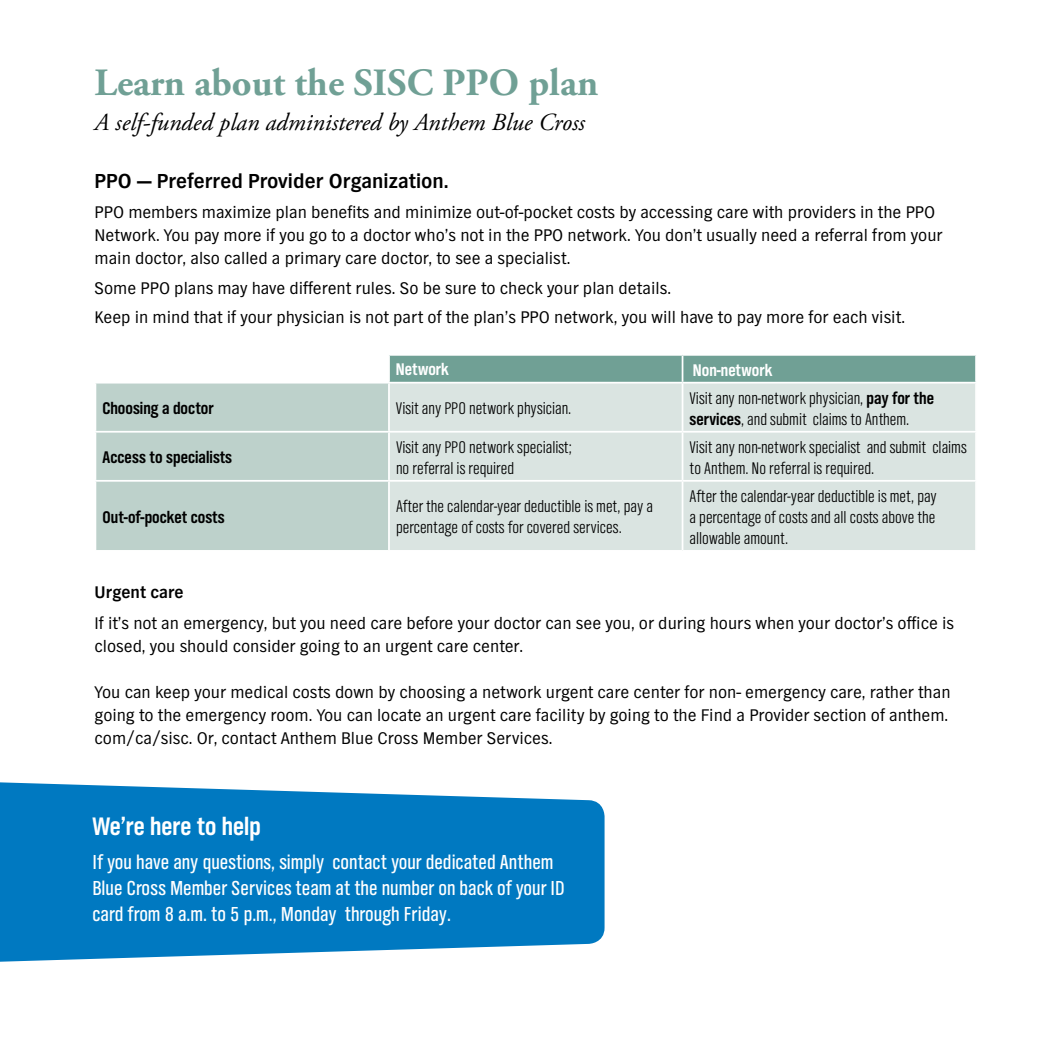
<style>
.page{position:relative;width:1040px;height:1040px;background:#fff}
.page>*{position:absolute;margin:0;border:0;box-sizing:border-box;transform-origin:0 0}
.t1{font:700 38.5px "Adobe Garamond Pro";color:#70a095}
.t2{font:700 26.25px "TV Nord Cond EF";color:#fff}
.t3{font:italic 24.5px "Adobe Garamond Pro";color:#000}
.t4{font:21px/26.2px "TV Nord Cond EF";color:#fff}
.t5{font:700 21px "TV Nord EF";color:#000}
.t6{font:17.5px/22.8px "TV Nord EF";color:#000}
.t7{font:300 17.5px/21px "TV Nord Cond EF";color:#000}
.t8{font:700 17.5px "TV Nord Cond EF";color:#000}
.t9{font:700 17.5px "TV Nord Cond EF";color:#fff}
.t10{font:700 17.5px "TV Nord EF";color:#000}
.s1{font-weight:700}
</style>
<div class="page">
<div style="left:96px;top:383px;width:292px;height:167px;background:#bdd1cb"></div>
<div style="left:390px;top:383px;width:585px;height:167px;background:#dae4e1"></div>
<svg style="left:389px;top:355px;width:587px;height:27px;background:#75a399"></svg>
<hr style="left:681px;top:383px;width:2px;height:48px;background:#fff">
<hr style="left:94px;top:431px;width:295px;height:1px;background:#fff">
<hr style="left:389px;top:431px;width:293px;height:1px;background:#fff">
<hr style="left:682px;top:431px;width:295px;height:1px;background:#fff">
<hr style="left:681px;top:432px;width:2px;height:48px;background:#fff">
<hr style="left:94px;top:480px;width:295px;height:1px;background:#fff">
<hr style="left:389px;top:480px;width:293px;height:1px;background:#fff">
<hr style="left:682px;top:480px;width:295px;height:1px;background:#fff">
<hr style="left:681px;top:481px;width:2px;height:69px;background:#fff">
<svg style="left:0;top:782px;width:604px;height:180px;background:#1b87c7"></svg>
<h1 class="t1" style="left:94px;top:61px;width:505px">Learn about the SISC PPO plan</h1>
<h3 class="t3" style="left:94px;top:108px;width:492px">A self-funded plan administered by Anthem Blue Cross</h3>
<p class="t5" style="left:94px;top:169px;width:356px">PPO — Preferred Provider Organization.</p>
<p class="t6" style="left:94px;top:201px;width:849px">PPO members maximize plan benefits and minimize out-of-pocket costs by accessing care with providers in the PPO<br>Network. You pay more if you go to a doctor who’s not in the PPO network. You don’t usually need a referral from your main doctor, also called a primary care doctor, to see a specialist.</p>
<p class="t6" style="left:94px;top:273px;width:812px;line-height:29.8px">Some PPO plans may have different rules. So be sure to check your plan details.<br>Keep in mind that if your physician is not part of the plan’s PPO network, you will have to pay more for each visit.</p>
<p class="t9" style="left:396px;top:360px;width:54px">Network</p>
<p class="t9" style="left:693px;top:360px;width:81px">Non-network</p>
<p class="t8" style="left:102px;top:398px;width:113px">Choosing a doctor</p>
<p class="t7" style="left:396px;top:398px;width:177px">Visit any PPO network physician.</p>
<p class="t7" style="left:689px;top:387px;width:246px">Visit any non-network physician, <span class="s1">pay for the services</span>, and submit claims to Anthem.</p>
<p class="t8" style="left:102px;top:447px;width:131px">Access to specialists</p>
<p class="t7" style="left:396px;top:436px;width:177px">Visit any PPO network specialist; no referral is required</p>
<p class="t7" style="left:689px;top:436px;width:279px">Visit any non-network specialist and submit claims to Anthem. No referral is required.</p>
<p class="t8" style="left:102px;top:507px;width:123px">Out-of-pocket costs</p>
<p class="t7" style="left:396px;top:496px;width:258px">After the calendar-year deductible is met, pay a percentage of costs for covered services.</p>
<p class="t7" style="left:689px;top:485px;width:249px;text-align:justify">After the calendar-year deductible is met, pay a percentage of costs and all costs above the allowable amount.</p>
<p class="t10" style="left:95px;top:582px;width:91px">Urgent care</p>
<p class="t6" style="left:95px;top:611px;width:861px">If it’s not an emergency, but you need care before your doctor can see you, or during hours when your doctor’s office is closed, you should consider going to an urgent care center.</p>
<p class="t6" style="left:95px;top:680px;width:857px">You can keep your medical costs down by choosing a network urgent care center for non- emergency care, rather than going to the emergency room. You can locate an urgent care facility by going to the Find a Provider section of anthem. com/ca/sisc. Or, contact Anthem Blue Cross Member Services.</p>
<h2 class="t2" style="left:92px;top:812px;width:170px">We’re here to help</h2>
<p class="t4" style="left:92px;top:848px;width:474px">If you have any questions, simply contact your dedicated Anthem<br>Blue Cross Member Services team at the number on back of your ID card from 8 a.m. to 5 p.m., Monday through Friday.</p>
</div>
